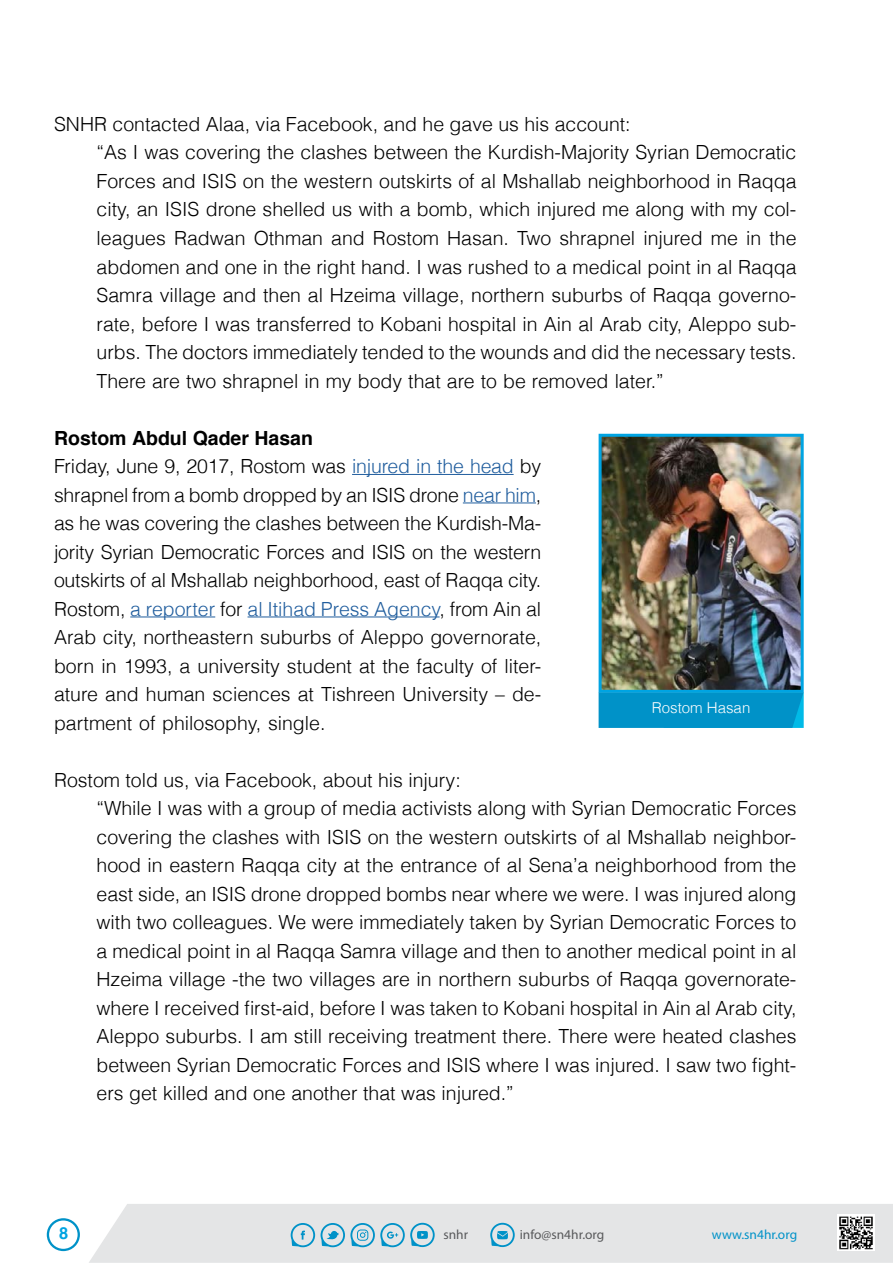
<style>
.page{position:relative;width:893px;height:1263px;background:#fff}
.page>*{position:absolute;margin:0;border:0;box-sizing:border-box;transform-origin:0 0}
.t1{font:300 19.5px/28.5px "Helvetica";color:#000}
.t2{font:700 16.5px "Helvetica";color:#00a4e2}
.t3{font:300 15px "Helvetica";color:#fff}
.t4{font:13.35px "Myriad Pro";color:#58595b}
.t5{font:13.35px "Myriad Pro";color:#0092c8}
.s1{font-weight:700}
.s2{color:#215e9e}
</style>
<div class="page">
<div style="left:89px;top:1204px;width:804px;height:59px;background:#e4e5e6"></div>
<svg style="left:291px;top:1223px;width:24px;height:24px"></svg>
<svg style="left:321px;top:1223px;width:114px;height:24px;background:#a1ccdd"></svg>
<svg style="left:490px;top:1223px;width:25px;height:24px"></svg>
<img style="left:837px;top:1214px;width:37px;height:37px">
<svg style="left:47px;top:1218px;width:33px;height:33px"></svg>
<hr style="left:352px;top:474px;width:162px;height:1px;background:#215e9e">
<hr style="left:463px;top:502px;width:73px;height:1px;background:#215e9e">
<hr style="left:130px;top:616px;width:85px;height:1px;background:#215e9e">
<hr style="left:248px;top:616px;width:192px;height:1px;background:#215e9e">
<img style="left:603px;top:438px;width:197px;height:251px">
<div style="left:599px;top:434px;width:205px;height:259px;border:3px solid #00a4e2"></div>
<div style="left:599px;top:692px;width:205px;height:36px;background:#0092c8"></div>
<p class="t1" style="left:97px;top:109px;width:701px;text-indent:-43px">SNHR contacted Alaa, via Facebook, and he gave us his account:<br>“As I was covering the clashes between the Kurdish-Majority Syrian Democratic<br>Forces and ISIS on the western outskirts of al Mshallab neighborhood in Raqqa</p>
<p class="t1" style="left:97px;top:223px;width:701px">leagues Radwan Othman and Rostom Hasan. Two shrapnel injured me in the</p>
<p class="t1" style="left:97px;top:194px;width:701px">city, an ISIS drone shelled us with a bomb, which injured me along with my col-</p>
<p class="t1" style="left:97px;top:251px;width:701px">abdomen and one in the right hand I. was rushed to a medical point in al Raqqa</p>
<p class="t1" style="left:97px;top:280px;width:701px">Samra village and then al Hzeima village, northern suburbs of Raqqa governo-</p>
<p class="t1" style="left:97px;top:308px;width:701px">rate, before I was transferred to Kobani hospital in Ain al Arab city, Aleppo sub-</p>
<p class="t1" style="left:97px;top:337px;width:701px">urbs. The doctors immediately tended to the wounds and did the necessary tests.</p>
<p class="t1" style="left:97px;top:365px;width:569px">There are two shrapnel in my body that are to be removed later “.</p>
<p class="t1" style="left:54px;top:422px;width:489px"><span class="s1">Rostom Abdul Qader Hasan<br></span>Friday, June 9, 2017, Rostom was <span class="s2">injured in the head</span> by shrapnel from a bomb dropped by an ISIS drone <span class="s2">near him</span>,</p>
<p class="t1" style="left:54px;top:536px;width:489px">jority Syrian Democratic Forces and ISIS on the western</p>
<p class="t1" style="left:54px;top:508px;width:489px">as he was covering the clashes between the Kurdish-Ma-</p>
<p class="t1" style="left:54px;top:565px;width:489px;text-align:justify">outskirts of al Mshallab neighborhood, east of Raqqa city.<br>Rostom <span class="s2">a</span>, <span class="s2">reporter</span> for <span class="s2">al Itihad Press Agency</span>, from Ain al Arab city, northeastern suburbs of Aleppo governorate,</p>
<p class="t1" style="left:54px;top:651px;width:489px">born in 1993, a university student at the faculty of liter-</p>
<p class="t1" style="left:54px;top:679px;width:489px">ature and human sciences at Tishreen University – de-</p>
<p class="t1" style="left:54px;top:708px;width:273px">partment of philosophy, single.</p>
<p class="t3" style="left:652px;top:696px;width:100px">Rostom Hasan</p>
<p class="t1" style="left:97px;top:765px;width:701px;text-indent:-43px">Rostom told us, via Facebook, about his injury:<br>“While I was with a group of media activists along with Syrian Democratic Forces</p>
<p class="t1" style="left:97px;top:850px;width:701px">hood in eastern Raqqa city at the entrance of al Sena a’ neighborhood from the</p>
<p class="t1" style="left:97px;top:822px;width:701px">covering the clashes with ISIS on the western outskirts of al Mshallab neighbor-</p>
<p class="t1" style="left:97px;top:879px;width:701px;text-align:justify">east side, an ISIS drone dropped bombs near where we were I. was injured along with two colleagues. We were immediately taken by Syrian Democratic Forces to a medical point in al Raqqa Samra village and then to another medical point in al</p>
<p class="t1" style="left:97px;top:993px;width:701px">where I received first-aid, before I was taken to Kobani hospital in Ain al Arab city,</p>
<p class="t1" style="left:97px;top:964px;width:701px">Hzeima village -the two villages are in northern suburbs of Raqqa governorate-</p>
<p class="t1" style="left:97px;top:1021px;width:701px">Aleppo suburbs I. am still receiving treatment there. There were heated clashes</p>
<p class="t1" style="left:97px;top:1078px;width:419px">ers get killed and one another that was injured “.</p>
<p class="t1" style="left:97px;top:1050px;width:701px">between Syrian Democratic Forces and ISIS where I was injured I. saw two fight-</p>
<p class="t2" style="left:59px;top:1223px;width:11px">8</p>
<p class="t4" style="left:443px;top:1226px;width:26px">snhr</p>
<p class="t4" style="left:520px;top:1226px;width:86px">info@sn4hr.org</p>
<p class="t5" style="left:712px;top:1226px;width:87px">www.sn4hr.org</p>
</div>
